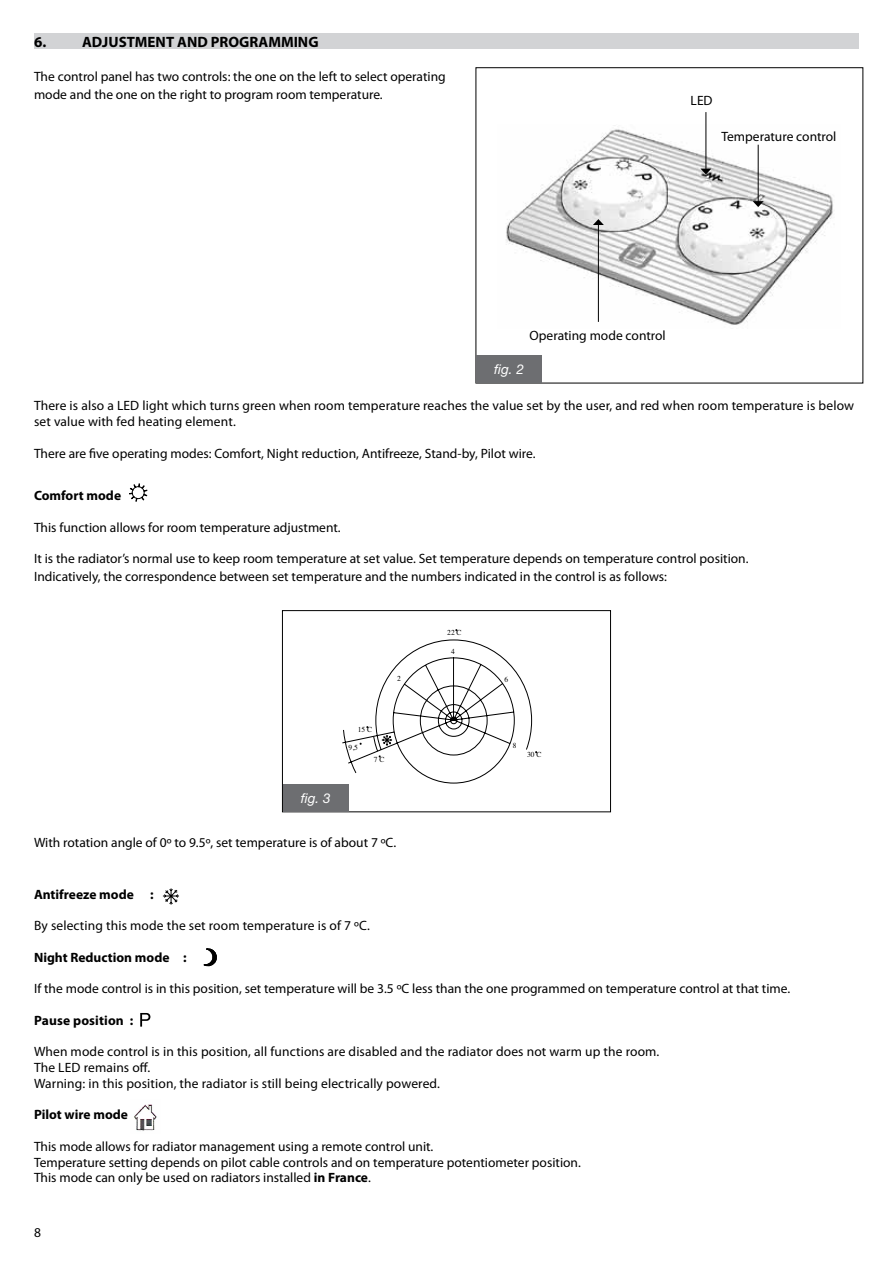
<style>
.page{position:relative;width:893px;height:1263px;background:#fff}
.page>*{position:absolute;margin:0;border:0;box-sizing:border-box;transform-origin:0 0}
.t1{font:700 15px "Myriad Pro";color:#000}
.t2{font:13.5px/15.8px "Myriad Pro";color:#000}
.t3{font:700 13.5px "Myriad Pro";color:#000}
.t4{font:italic 13.5px "Helvetica Neue LT Std";color:#fff}
.t5{font:7.65px "Times";color:#000}
.s1{font-weight:700}
</style>
<div class="page">
<div style="left:34px;top:34px;width:825px;height:15px;background:#d2d3d5"></div>
<img style="left:506px;top:124px;width:327px;height:201px">
<div style="left:476px;top:355px;width:66px;height:28px;background:#6d6e71"></div>
<hr style="left:705px;top:112px;width:1px;height:57px;background:#000">
<svg style="left:700px;top:169px;width:11px;height:5px"></svg>
<hr style="left:758px;top:145px;width:1px;height:57px;background:#000">
<svg style="left:753px;top:201px;width:11px;height:6px"></svg>
<hr style="left:598px;top:224px;width:1px;height:98px;background:#000">
<svg style="left:593px;top:219px;width:11px;height:6px"></svg>
<svg style="left:129px;top:484px;width:18px;height:18px"></svg>
<div style="left:132px;top:486px;width:12px;height:13px;border:1px solid #000;border-radius:50%"></div>
<svg style="left:342px;top:639px;width:195px;height:145px"></svg>
<div style="left:282px;top:610px;width:329px;height:202px;border:1px solid #000"></div>
<div style="left:283px;top:784px;width:66px;height:27px;background:#6d6e71"></div>
<svg style="left:203px;top:948px;width:14px;height:19px"></svg>
<svg style="left:162px;top:888px;width:17px;height:17px"></svg>
<svg style="left:134px;top:1104px;width:23px;height:27px"></svg>
<svg style="left:140px;top:1013px;width:10px;height:13px"></svg>
<p class="t1" style="left:34px;top:32px;width:286px">6. ADJUSTMENT AND PROGRAMMING</p>
<p class="t2" style="left:34px;top:67px;width:413px;line-height:18px">The control panel has two controls: the one on the left to select operating mode and the one on the right to program room temperature.</p>
<p class="t2" style="left:691px;top:92px;width:24px">LED</p>
<p class="t2" style="left:721px;top:128px;width:116px">Temperature control</p>
<p class="t2" style="left:530px;top:327px;width:138px">Operating mode control</p>
<p class="t4" style="left:494px;top:361px;width:31px">fig. 2</p>
<p class="t2" style="left:34px;top:397px;width:821px">There is also a LED light which turns green when room temperature reaches the value set by the user, and red when room temperature is below set value with fed heating element.</p>
<p class="t2" style="left:34px;top:445px;width:503px">There are five operating modes: Comfort, Night reduction, Antifreeze, Stand-by, Pilot wire.</p>
<p class="t3" style="left:34px;top:487px;width:89px">Comfort mode</p>
<p class="t2" style="left:34px;top:519px;width:308px">This function allows for room temperature adjustment.</p>
<p class="t2" style="left:34px;top:549px;width:716px;line-height:18px">It is the radiator’s normal use to keep room temperature at set value. Set temperature depends on temperature control position.<br>Indicatively, the correspondence between set temperature and the numbers indicated in the control is as follows:</p>
<p class="t5" style="left:447px;top:625px;width:16px">22 C</p>
<p class="t5" style="left:451px;top:644px;width:5px">4</p>
<p class="t5" style="left:397px;top:671px;width:5px">2</p>
<p class="t5" style="left:504px;top:673px;width:5px">6</p>
<p class="t5" style="left:358px;top:722px;width:16px">15 C</p>
<p class="t4" style="left:301px;top:790px;width:31px">fig. 3</p>
<p class="t5" style="left:349px;top:740px;width:11px">9,5</p>
<p class="t5" style="left:374px;top:752px;width:12px">7 C</p>
<p class="t2" style="left:34px;top:835px;width:364px">With rotation angle of 0º to 9.5º, set temperature is of about 7 ºC.</p>
<p class="t5" style="left:513px;top:738px;width:5px">8</p>
<p class="t5" style="left:527px;top:747px;width:16px">30 C</p>
<p class="t3" style="left:34px;top:885px;width:121px">Antifreeze mode :</p>
<p class="t2" style="left:34px;top:918px;width:337px">By selecting this mode the set room temperature is of 7 ºC.</p>
<p class="t3" style="left:34px;top:948px;width:154px">Night Reduction mode :</p>
<p class="t2" style="left:34px;top:981px;width:758px">If the mode control is in this position, set temperature will be 3.5 ºC less than the one programmed on temperature control at that time.</p>
<p class="t3" style="left:34px;top:1011px;width:101px">Pause position :</p>
<p class="t2" style="left:34px;top:1044px;width:627px">When mode control is in this position, all functions are disabled and the radiator does not warm up the room.<br>The LED remains off.<br>Warning: in this position, the radiator is still being electrically powered.</p>
<p class="t3" style="left:34px;top:1106px;width:96px">Pilot wire mode</p>
<p class="t2" style="left:34px;top:1138px;width:548px">This mode allows for radiator management using a remote control unit.<br>Temperature setting depends on pilot cable controls and on temperature potentiometer position.<br>This mode can only be used on radiators installed <span class="s1">in France</span>.</p>
<p class="t2" style="left:34px;top:1224px;width:8px">8</p>
</div>
